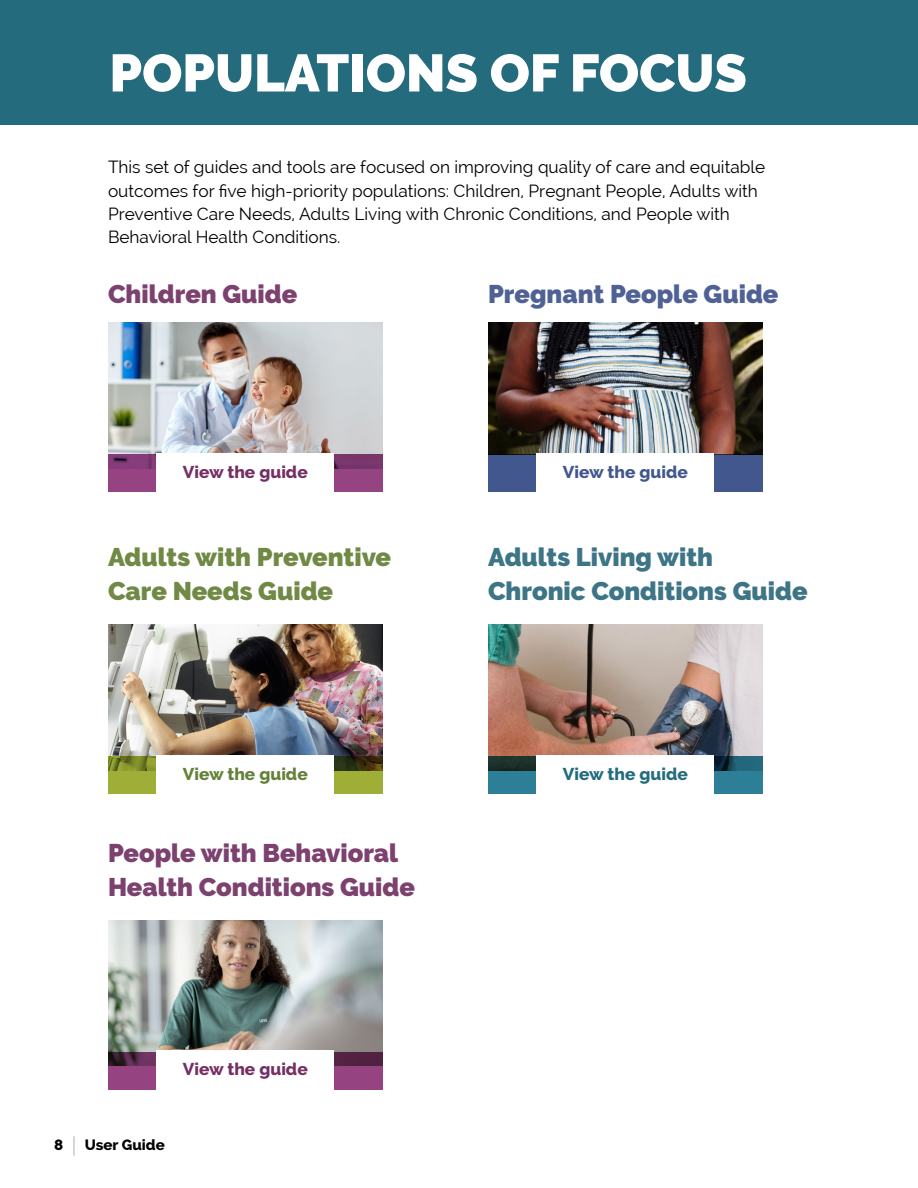
<style>
.page{position:relative;width:918px;height:1188px;background:#fff}
.page>*{position:absolute;margin:0;border:0;box-sizing:border-box;transform-origin:0 0}
.t1{font:900 52.5px "Raleway";color:#fff}
.Subheading{font:900 25.5px/34.5px "Raleway";color:#7d416f}
.Subheading-2{font:900 25.5px/34.5px "Raleway";color:#3d7587}
.Subheading-3{font:900 25.5px/34.5px "Raleway";color:#708944}
.Subheading-4{font:900 25.5px "Raleway";color:#506295}
.t2{font:17.25px/23.2px "Raleway";color:#000}
.t3{font:800 17.25px "Raleway";color:#742f64}
.t4{font:800 17.25px "Raleway";color:#638138}
.t5{font:800 17.25px "Raleway";color:#41578d}
.t6{font:800 17.25px "Raleway";color:#246b7e}
.t7{font:800 15px "Raleway";color:#000}
</style>
<div class="page">
<svg style="left:74px;top:1136px;width:1px;height:20px"></svg>
<img style="left:488px;top:625px;width:275px;height:131px">
<div style="left:0;top:0;width:918px;height:125px;background:#246b7e"></div>
<img style="left:108px;top:323px;width:275px;height:131px">
<img style="left:108px;top:625px;width:275px;height:131px">
<img style="left:108px;top:920px;width:275px;height:132px">
<img style="left:488px;top:323px;width:275px;height:131px">
<svg style="left:108px;top:454px;width:275px;height:38px;background:#8c407b"></svg>
<svg style="left:108px;top:756px;width:275px;height:38px;background:#838e2d"></svg>
<svg style="left:108px;top:1052px;width:275px;height:38px;background:#7d396b"></svg>
<div style="left:488px;top:454px;width:275px;height:38px;background:#42578d"></div>
<svg style="left:488px;top:756px;width:275px;height:38px;background:#276777"></svg>
<div style="left:157px;top:453px;width:177px;height:40px;background:#fff"></div>
<div style="left:157px;top:755px;width:177px;height:40px;background:#fff"></div>
<div style="left:157px;top:1050px;width:177px;height:40px;background:#fff"></div>
<div style="left:537px;top:453px;width:177px;height:40px;background:#fff"></div>
<div style="left:537px;top:755px;width:177px;height:40px;background:#fff"></div>
<p class="t1" style="left:110px;top:43px;width:639px">POPULATIONS OF FOCUS</p>
<p class="t2" style="left:108px;top:156px;width:659px">This set of guides and tools are focused on improving quality of care and equitable outcomes for five high-priority populations: Children, Pregnant People, Adults with Preventive Care Needs, Adults Living with Chronic Conditions, and People with Behavioral Health Conditions.</p>
<p class="Subheading" style="left:108px;top:277px;width:191px">Children Guide</p>
<p class="t3" style="left:183px;top:462px;width:126px">View the guide</p>
<p class="Subheading-3" style="left:108px;top:540px;width:285px">Adults with Preventive<br>Care Needs Guide</p>
<p class="t4" style="left:183px;top:764px;width:126px">View the guide</p>
<p class="Subheading" style="left:108px;top:835px;width:308px">People with Behavioral<br>Health Conditions Guide</p>
<p class="t3" style="left:183px;top:1060px;width:126px">View the guide</p>
<p class="t7" style="left:54px;top:1136px;width:11px">8</p>
<p class="t7" style="left:85px;top:1136px;width:82px">User Guide</p>
<p class="Subheading-4" style="left:488px;top:279px;width:292px">Pregnant People Guide</p>
<p class="t5" style="left:563px;top:462px;width:126px">View the guide</p>
<p class="Subheading-2" style="left:488px;top:540px;width:321px">Adults Living with<br>Chronic Conditions Guide</p>
<p class="t6" style="left:563px;top:764px;width:126px">View the guide</p>
</div>
